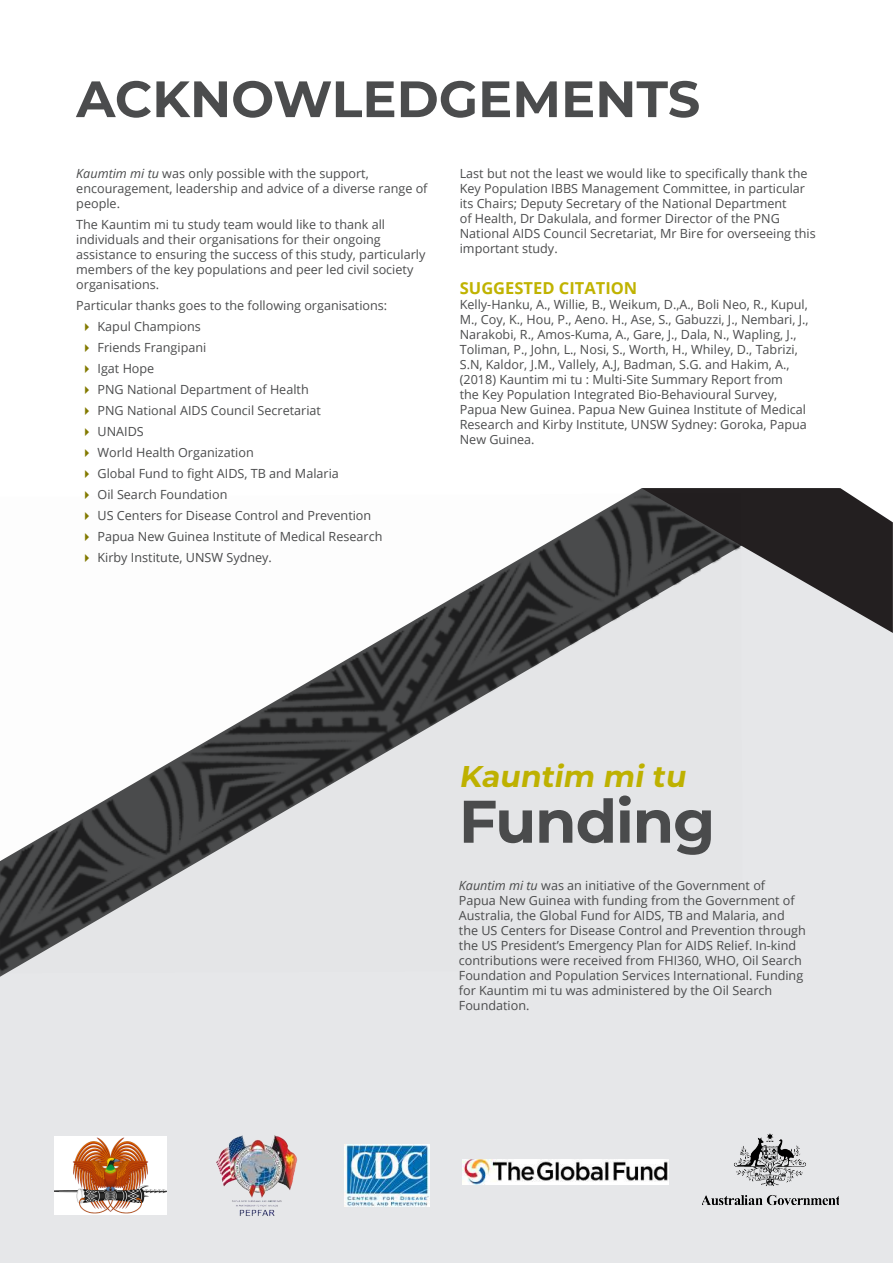
<style>
.page{position:relative;width:893px;height:1263px;background:#fff}
.page>*{position:absolute;margin:0;border:0;box-sizing:border-box;transform-origin:0 0}
.t1{font:700 60px "Montserrat";letter-spacing:-.02em;color:#4b4c4d}
.t2{font:700 51px "Montserrat";color:#4b4c4d}
.t3{font:italic 700 30px "Montserrat";color:#c0b301}
.t4{font:700 16.5px "Open Sans";color:#c0b301}
.t5{font:12.6px/15px "Open Sans";color:#4b4c4d}
.s1{font-style:italic}
</style>
<div class="page">
<div style="left:0;top:633px;width:893px;height:630px;background:#e6e7e9"></div>
<img style="left:462px;top:1159px;width:207px;height:25px">
<svg style="left:0;top:488px;width:840px;height:489px;background:#e7e8ea"></svg>
<svg style="left:641px;top:488px;width:252px;height:145px;background:#656364"></svg>
<img style="left:344px;top:1144px;width:85px;height:63px">
<img style="left:702px;top:1132px;width:137px;height:74px">
<img style="left:54px;top:1136px;width:112px;height:79px">
<img style="left:215px;top:1134px;width:84px;height:83px">
<img style="left:0;top:493px;width:743px;height:480px">
<svg style="left:85px;top:491px;width:4px;height:8px"></svg>
<svg style="left:85px;top:512px;width:4px;height:8px"></svg>
<svg style="left:85px;top:533px;width:4px;height:8px"></svg>
<svg style="left:85px;top:554px;width:4px;height:8px"></svg>
<h2 class="t2" style="left:76px;top:62px;width:625px">ACKNOWLEDGEMENTS</h2>
<p class="t5" style="left:76px;top:166px;width:353px"><span class="s1">Kaumtim mi tu</span> was only possible with the support, encouragement, leadership and advice of a diverse range of people.</p>
<p class="t5" style="left:76px;top:217px;width:351px">The Kauntim mi tu study team would like to thank all individuals and their organisations for their ongoing assistance to ensuring the success of this study, particularly members of the key populations and peer led civil society organisations.</p>
<p class="t5" style="left:98px;top:295px;width:291px;line-height:21px;text-indent:-21px">Particular thanks goes to the following organisations:<br>Kapul Champions<br>Friends Frangipani<br>Igat Hope<br>PNG National Department of Health<br>PNG National AIDS Council Secretariat<br>UNAIDS<br>World Health Organization<br>Global Fund to fight AIDS, TB and Malaria<br>Oil Search Foundation<br>US Centers for Disease Control and Prevention<br>Papua New Guinea Institute of Medical Research<br>Kirby Institute, UNSW Sydney.</p>
<p class="t5" style="left:460px;top:166px;width:358px">Last but not the least we would like to specifically thank the Key Population IBBS Management Committee, in particular its Chairs; Deputy Secretary of the National Department<br>of Health, Dr Dakulala, and former Director of the PNG National AIDS Council Secretariat, Mr Bire for overseeing this important study.</p>
<h3 class="t4" style="left:460px;top:277px;width:179px">SUGGESTED CITATION</h3>
<p class="t5" style="left:460px;top:297px;width:350px">Kelly-Hanku, A., Willie, B., Weikum, D.,A., Boli Neo, R., Kupul, M., Coy, K., Hou, P., Aeno. H., Ase, S., Gabuzzi, J., Nembari, J., Narakobi, R., Amos-Kuma, A., Gare, J., Dala, N., Wapling, J., Toliman, P., John, L., Nosi, S., Worth, H., Whiley, D., Tabrizi, S.N, Kaldor, J.M., Vallely, A.J, Badman, S.G. and Hakim, A., (2018) Kauntim mi tu : Multi-Site Summary Report from<br>the Key Population Integrated Bio-Behavioural Survey, Papua New Guinea. Papua New Guinea Institute of Medical Research and Kirby Institute, UNSW Sydney: Goroka, Papua New Guinea.</p>
<h3 class="t3" style="left:459px;top:755px;width:234px">Kauntim mi tu</h3>
<h1 class="t1" style="left:459px;top:778px;width:258px">Funding</h1>
<p class="t5" style="left:459px;top:877px;width:348px"><span class="s1">Kauntim mi tu</span> was an initiative of the Government of<br>Papua New Guinea with funding from the Government of Australia, the Global Fund for AIDS, TB and Malaria, and the US Centers for Disease Control and Prevention through the US President’s Emergency Plan for AIDS Relief. In-kind contributions were received from FHI360, WHO, Oil Search Foundation and Population Services International. Funding for Kauntim mi tu was administered by the Oil Search Foundation.</p>
</div>
